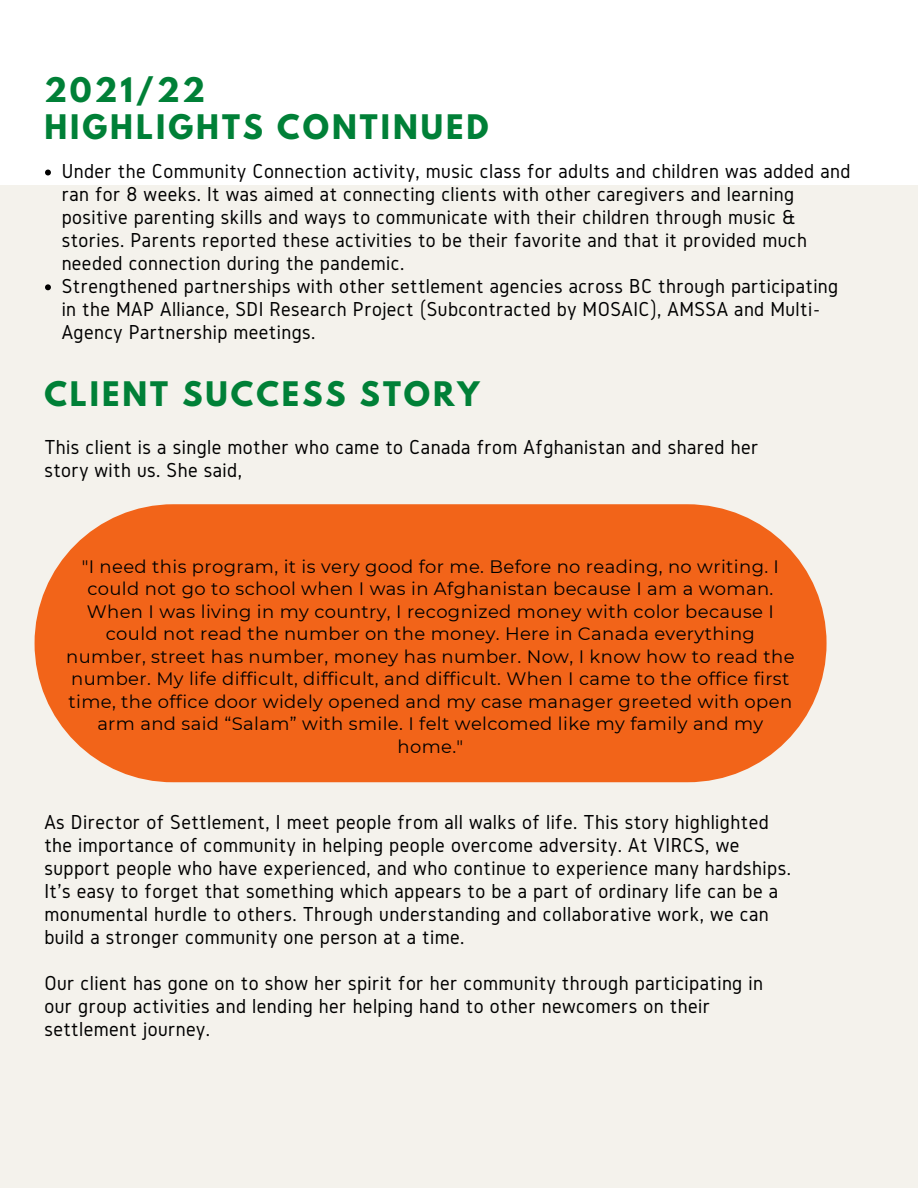
<style>
.page{position:relative;width:918px;height:1188px;background:#fff}
.page>*{position:absolute;margin:0;border:0;box-sizing:border-box;transform-origin:0 0}
.t1{font:700 30px/37.2px "League Spartan";letter-spacing:.1em;color:#008037}
.t2{font:21px/23px "Gidole";letter-spacing:.02em;color:#000}
.t3{font:18px/22.5px "Montserrat";letter-spacing:.02em;color:#000;text-align:center}
</style>
<div class="page">
<div style="left:0;top:185px;width:918px;height:1003px;background:#f4f2ec"></div>
<svg style="left:35px;top:504px;width:792px;height:279px;background:#f26f29"></svg>
<svg style="left:45px;top:170px;width:6px;height:5px"></svg>
<svg style="left:45px;top:284px;width:6px;height:6px"></svg>
<h1 class="t1" style="left:44px;top:75px;width:446px">2021/22<br>HIGHLIGHTS CONTINUED</h1>
<p class="t2" style="left:62px;top:159px;width:790px">Under the Community Connection activity, music class for adults and children was added and ran for 8 weeks. It was aimed at connecting clients with other caregivers and learning positive parenting skills and ways to communicate with their children through music &amp; stories. Parents reported these activities to be their favorite and that it provided much needed connection during the pandemic.<br>Strengthened partnerships with other settlement agencies across BC through participating in the MAP Alliance, SDI Research Project (Subcontracted by MOSAIC), AMSSA and Multi-Agency Partnership meetings.</p>
<h1 class="t1" style="left:44px;top:380px;width:437px">CLIENT SUCCESS STORY</h1>
<p class="t2" style="left:44px;top:435px;width:716px">This client is a single mother who came to Canada from Afghanistan and shared her story with us. She said,</p>
<p class="t3" style="left:66px;top:555px;width:730px">"I need this program, it is very good for me. Before no reading, no writing. I could not go to school when I was in Afghanistan because I am a woman.<br>When I was living in my country, I recognized money with color because I could not read the number on the money. Here in Canada everything number, street has number, money has number. Now, I know how to read the number. My life difficult, difficult, and difficult. When I came to the office first time, the office door widely opened and my case manager greeted with open arm and said “Salam” with smile. I felt welcomed like my family and my home."</p>
<p class="t2" style="left:44px;top:810px;width:748px">As Director of Settlement, I meet people from all walks of life. This story highlighted the importance of community in helping people overcome adversity. At VIRCS, we support people who have experienced, and who continue to experience many hardships.<br>It's easy to forget that something which appears to be a part of ordinary life can be a monumental hurdle to others. Through understanding and collaborative work, we can build a stronger community one person at a time.</p>
<p class="t2" style="left:44px;top:971px;width:720px">Our client has gone on to show her spirit for her community through participating in our group activities and lending her helping hand to other newcomers on their settlement journey.</p>
</div>
